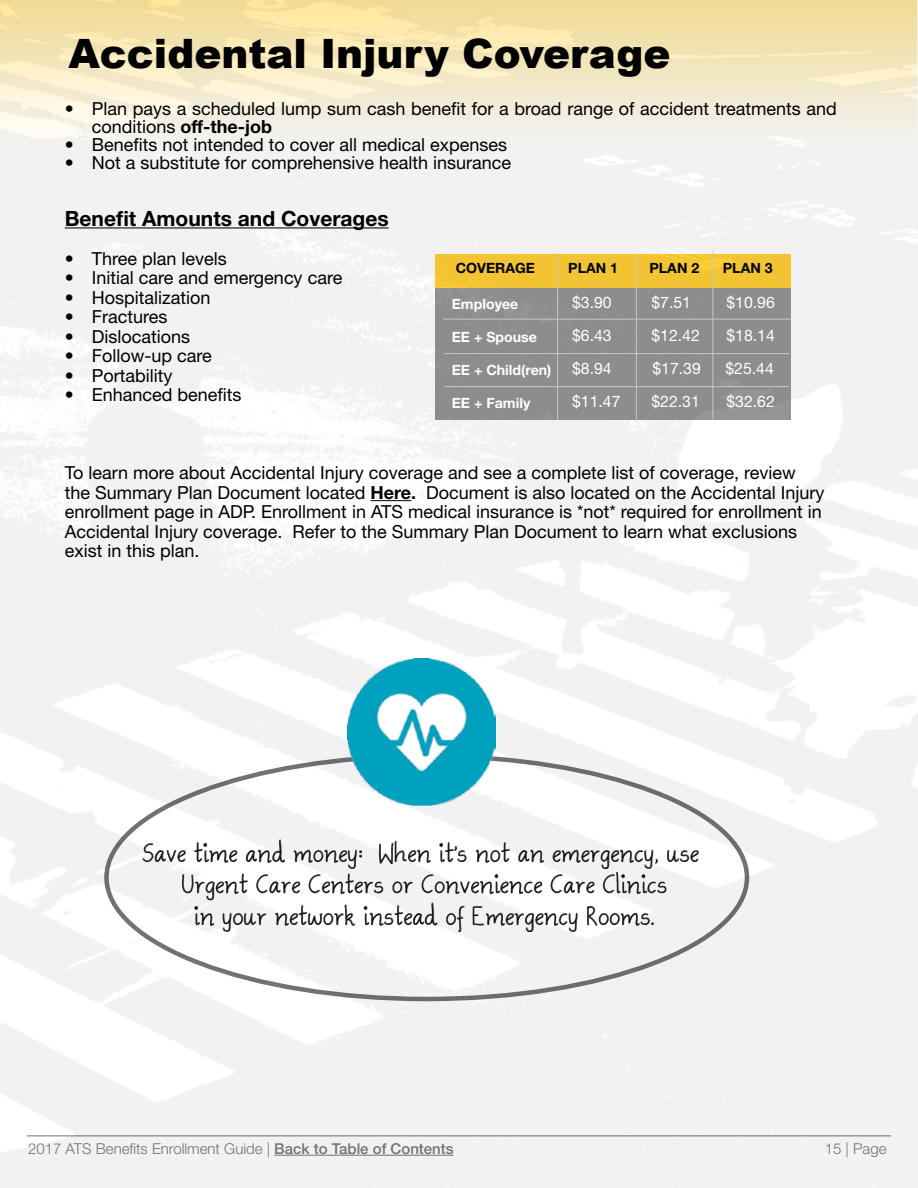
<style>
.page{position:relative;width:918px;height:1188px;background:#fff}
.page>*{position:absolute;margin:0;border:0;box-sizing:border-box;transform-origin:0 0}
.t1{font:900 40.5px "Arial";color:#000}
.t2{font:22.5px/31.5px "Ammys Handwriting";color:#000;text-align:center}
.t3{font:700 21px "Helvetica Neue LT Std";color:#000}
.t4{font:18px/19.5px "Helvetica Neue LT Std";color:#000}
.t5{font:15.9px "Helvetica Neue LT Std";color:#fff}
.t6{font:300 15px "Helvetica Neue LT Std";color:#717275}
.t7{font:700 14.1px "Helvetica Neue LT Std";color:#fff}
.t8{font:700 14.1px "Helvetica Neue LT Std";color:#000}
.s1{font-weight:700}
.s2{font-weight:500}
</style>
<div class="page">
<img style="left:0;top:0;width:918px;height:1188px">
<hr style="left:274px;top:1155px;width:180px;height:1px;background:#717275">
<hr style="left:27px;top:1136px;width:864px;height:1px;background:#717275">
<div style="left:0;top:0;width:916px;height:144px;background:linear-gradient(to bottom,#f5dd94,#f4f4f4)"></div>
<div style="left:435px;top:254px;width:355px;height:34px;background:#f2c332"></div>
<div style="left:435px;top:288px;width:355px;height:131px;background:#8c8d8f"></div>
<hr style="left:65px;top:227px;width:324px;height:1px;background:#000">
<hr style="left:371px;top:500px;width:40px;height:1px;background:#000">
<hr style="left:557px;top:253px;width:1px;height:168px;background:#c7c8ca">
<hr style="left:636px;top:254px;width:1px;height:167px;background:#c7c8ca">
<hr style="left:712px;top:251px;width:1px;height:168px;background:#c7c8ca">
<hr style="left:443px;top:319px;width:348px;height:1px;background:#c7c8ca">
<hr style="left:444px;top:353px;width:345px;height:1px;background:#c7c8ca">
<hr style="left:444px;top:386px;width:345px;height:1px;background:#c7c8ca">
<img style="left:348px;top:658px;width:147px;height:141px">
<svg style="left:142px;top:799px;width:557px;height:141px"></svg>
<h1 class="t1" style="left:68px;top:24px;width:604px">Accidental Injury Coverage</h1>
<p class="t4" style="left:92px;top:99px;width:747px;line-height:18px;text-indent:-27px">• Plan pays a scheduled lump sum cash benefit for a broad range of accident treatments and conditions <span class="s1">off-the-job</span></p>
<p class="t4" style="left:65px;top:134px;width:444px">• Benefits not intended to cover all medical expenses</p>
<p class="t4" style="left:65px;top:152px;width:448px">• Not a substitute for comprehensive health insurance</p>
<p class="t3" style="left:65px;top:205px;width:325px">Benefit Amounts and Coverages</p>
<p class="t4" style="left:65px;top:248px;width:164px">• Three plan levels</p>
<p class="t4" style="left:65px;top:268px;width:279px">• Initial care and emergency care</p>
<p class="t4" style="left:65px;top:287px;width:147px">• Hospitalization</p>
<p class="t4" style="left:65px;top:307px;width:104px">• Fractures</p>
<p class="t4" style="left:65px;top:326px;width:127px">• Dislocations</p>
<p class="t4" style="left:65px;top:346px;width:148px">• Follow-up care</p>
<p class="t4" style="left:65px;top:365px;width:109px">• Portability</p>
<p class="t4" style="left:65px;top:385px;width:178px">• Enhanced benefits</p>
<p class="t8" style="left:456px;top:259px;width:81px">COVERAGE</p>
<p class="t7" style="left:452px;top:295px;width:68px">Employee</p>
<p class="t7" style="left:452px;top:328px;width:87px">EE + Spouse</p>
<p class="t7" style="left:452px;top:361px;width:101px">EE + Child(ren)</p>
<p class="t7" style="left:452px;top:394px;width:80px">EE + Family</p>
<p class="t8" style="left:568px;top:260px;width:51px">PLAN 1</p>
<p class="t8" style="left:650px;top:260px;width:51px">PLAN 2</p>
<p class="t8" style="left:723px;top:260px;width:51px">PLAN 3</p>
<p class="t5" style="left:572px;top:293px;width:41px">$3.90</p>
<p class="t5" style="left:651px;top:293px;width:41px">$7.51</p>
<p class="t5" style="left:726px;top:293px;width:50px">$10.96</p>
<p class="t5" style="left:572px;top:326px;width:41px">$6.43</p>
<p class="t5" style="left:651px;top:326px;width:50px">$12.42</p>
<p class="t5" style="left:726px;top:326px;width:50px">$18.14</p>
<p class="t5" style="left:572px;top:359px;width:41px">$8.94</p>
<p class="t5" style="left:652px;top:359px;width:50px">$17.39</p>
<p class="t5" style="left:725px;top:359px;width:50px">$25.44</p>
<p class="t5" style="left:572px;top:392px;width:50px">$11.47</p>
<p class="t5" style="left:651px;top:392px;width:50px">$22.31</p>
<p class="t5" style="left:726px;top:392px;width:50px">$32.62</p>
<p class="t4" style="left:65px;top:463px;width:761px">To learn more about Accidental Injury coverage and see a complete list of coverage, review the Summary Plan Document located <span class="s1">Here.</span> Document is also located on the Accidental Injury enrollment page in ADP. Enrollment in ATS medical insurance is *not* required for enrollment in Accidental Injury coverage. Refer to the Summary Plan Document to learn what exclusions exist in this plan.</p>
<p class="t2" style="left:143px;top:840px;width:558px">Save time and money: When it’s not an emergency, use<br>Urgent Care Centers or Convenience Care Clinics<br>in your network instead of Emergency Rooms.</p>
<p class="t6" style="left:28px;top:1139px;width:427px">2017 ATS Benefits Enrollment Guide | <span class="s2">Back to Table of Contents</span></p>
<p class="t6" style="left:825px;top:1139px;width:63px">15 | Page</p>
</div>
